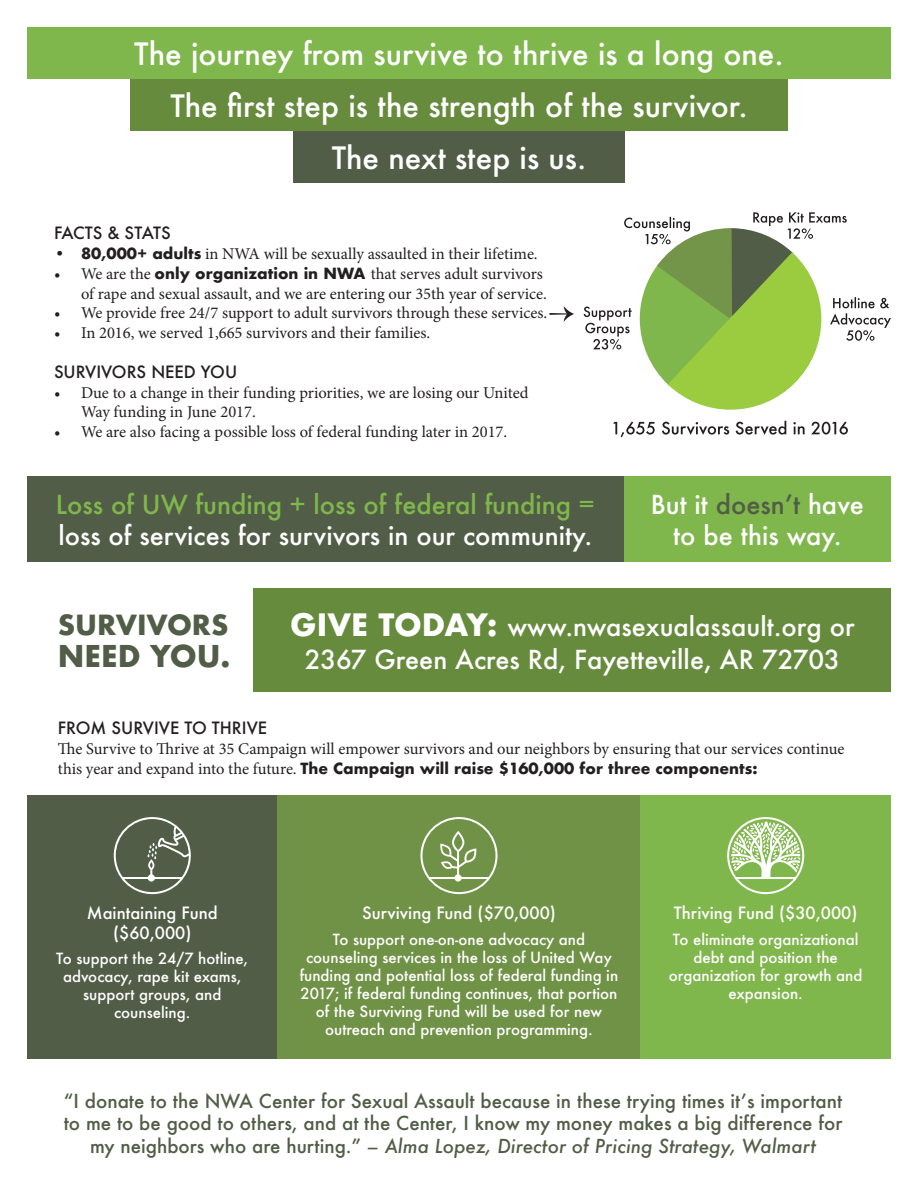
<style>
.page{position:relative;width:918px;height:1188px;background:#fff}
.page>*{position:absolute;margin:0;border:0;box-sizing:border-box;transform-origin:0 0}
.t1{font:500 30px "Futura";color:#fff}
.t2{font:700 29.25px "Futura";color:#515d46}
.t3{font:700 27px "Futura";color:#515d46}
.t4{font:500 25.5px/30.6px "Futura";color:#fff;text-align:center}
.t5{font:500 25.5px "Futura";color:#80b74c}
.t6{font:500 18.75px/22.5px "Futura";color:#515d46;text-align:center}
.t7{font:16.5px/19.8px "Minion Pro";color:#231f20;text-align:right}
.t8{font:500 16.5px/19.8px "Futura";color:#fff;text-align:center}
.t9{font:500 16.5px "Futura";color:#231f20}
.t10{font:500 16.5px "Futura";letter-spacing:-.02em;color:#231f20}
.t11{font:500 15px/18px "Futura";color:#fff;text-align:center}
.t12{font:700 15px "Futura";color:#231f20}
.s1{font-family:"Futura";font-weight:700;font-size:15px}
.s2{color:#515d46}
.s3{font-weight:700;font-size:30px}
.s4{font-family:"Minion Pro";font-weight:400;font-size:16.5px}
.s5{font-style:italic}
</style>
<div class="page">
<svg style="left:613px;top:421px;width:235px;height:16px"></svg>
<svg style="left:584px;top:212px;width:307px;height:198px"></svg>
<div style="left:27px;top:795px;width:251px;height:264px;background:#515d46"></div>
<div style="left:278px;top:795px;width:362px;height:264px;background:#709246"></div>
<div style="left:640px;top:795px;width:251px;height:264px;background:#80b74c"></div>
<svg style="left:420px;top:817px;width:78px;height:77px"></svg>
<svg style="left:114px;top:817px;width:77px;height:77px"></svg>
<svg style="left:727px;top:817px;width:77px;height:77px"></svg>
<div style="left:130px;top:79px;width:658px;height:52px;background:#668b3d"></div>
<div style="left:27px;top:27px;width:864px;height:52px;background:#80b74c"></div>
<div style="left:293px;top:131px;width:332px;height:52px;background:#515d46"></div>
<div style="left:27px;top:476px;width:598px;height:86px;background:#515d46"></div>
<div style="left:625px;top:476px;width:266px;height:86px;background:#80b74c"></div>
<div style="left:254px;top:588px;width:637px;height:104px;background:#668b3d"></div>
<svg style="left:549px;top:306px;width:25px;height:16px"></svg>
<p class="t1" style="left:134px;top:34px;width:651px">The journey from survive to thrive is a long one.</p>
<p class="t1" style="left:170px;top:86px;width:579px">The first step is the strength of the survivor.</p>
<p class="t1" style="left:332px;top:138px;width:256px">The next step is us.</p>
<p class="t10" style="left:54px;top:222px;width:118px">FACTS &amp; STATS</p>
<p class="t7" style="left:54px;top:244px;width:485px"><span class="s1">• 80,000+ adults</span> in NWA will be sexually assaulted in their lifetime.</p>
<p class="t7" style="left:54px;top:264px;width:494px">• We are the <span class="s1">only organization in NWA</span> that serves adult survivors of rape and sexual assault, and we are entering our 35th year of service.</p>
<p class="t7" style="left:54px;top:303px;width:495px">• We provide free 24/7 support to adult survivors through these services.</p>
<p class="t7" style="left:54px;top:323px;width:378px">• In 2016, we served 1,665 survivors and their families.</p>
<p class="t9" style="left:54px;top:360px;width:185px">SURVIVORS NEED YOU</p>
<p class="t7" style="left:81px;top:383px;width:449px;text-align:left;text-indent:-27px">• Due to a change in their funding priorities, we are losing our United<br>Way funding in June 2017.</p>
<p class="t7" style="left:54px;top:422px;width:455px">• We are also facing a possible loss of federal funding later in 2017.</p>
<p class="t5" style="left:56px;top:487px;width:540px">Loss of UW funding + loss of federal funding =</p>
<p class="t4" style="left:58px;top:520px;width:535px">loss of services for survivors in our community.</p>
<p class="t4" style="left:651px;top:489px;width:215px">But it <span class="s2">doesn’t</span> have to be this way.</p>
<p class="t3" style="left:58px;top:606px;width:172px">SURVIVORS</p>
<p class="t2" style="left:58px;top:635px;width:174px">NEED YOU.</p>
<p class="t4" style="left:290px;top:610px;width:566px;line-height:33px"><span class="s3">GIVE TODAY:</span> www.nwasexualassault.org or<br>2367 Green Acres Rd, Fayetteville, AR 72703</p>
<p class="t9" style="left:58px;top:717px;width:211px">FROM SURVIVE TO THRIVE</p>
<p class="t7" style="left:58px;top:739px;width:788px">The Survive to Thrive at 35 Campaign will empower survivors and our neighbors by ensuring that our services continue</p>
<p class="t12" style="left:58px;top:758px;width:701px"><span class="s4">this year and expand into the future.</span> The Campaign will raise $160,000 for three components:</p>
<p class="t8" style="left:87px;top:903px;width:132px">Maintaining Fund ($60,000)</p>
<p class="t11" style="left:56px;top:950px;width:194px">To support the 24/7 hotline, advocacy, rape kit exams, support groups, and counseling.</p>
<p class="t8" style="left:362px;top:903px;width:195px">Surviving Fund ($70,000)</p>
<p class="t11" style="left:300px;top:930px;width:320px">To support one-on-one advocacy and counseling services in the loss of United Way funding and potential loss of federal funding in 2017; if federal funding continues, that portion of the Surviving Fund will be used for new outreach and prevention programming.</p>
<p class="t8" style="left:674px;top:903px;width:185px">Thriving Fund ($30,000)</p>
<p class="t11" style="left:669px;top:930px;width:195px">To eliminate organizational debt and position the organization for growth and expansion.</p>
<p class="t6" style="left:64px;top:1089px;width:780px">“I donate to the NWA Center for Sexual Assault because in these trying times it’s important to me to be good to others, and at the Center, I know my money makes a big difference for my neighbors who are hurting.” <span class="s5">– Alma Lopez, Director of Pricing Strategy, Walmart</span></p>
</div>
